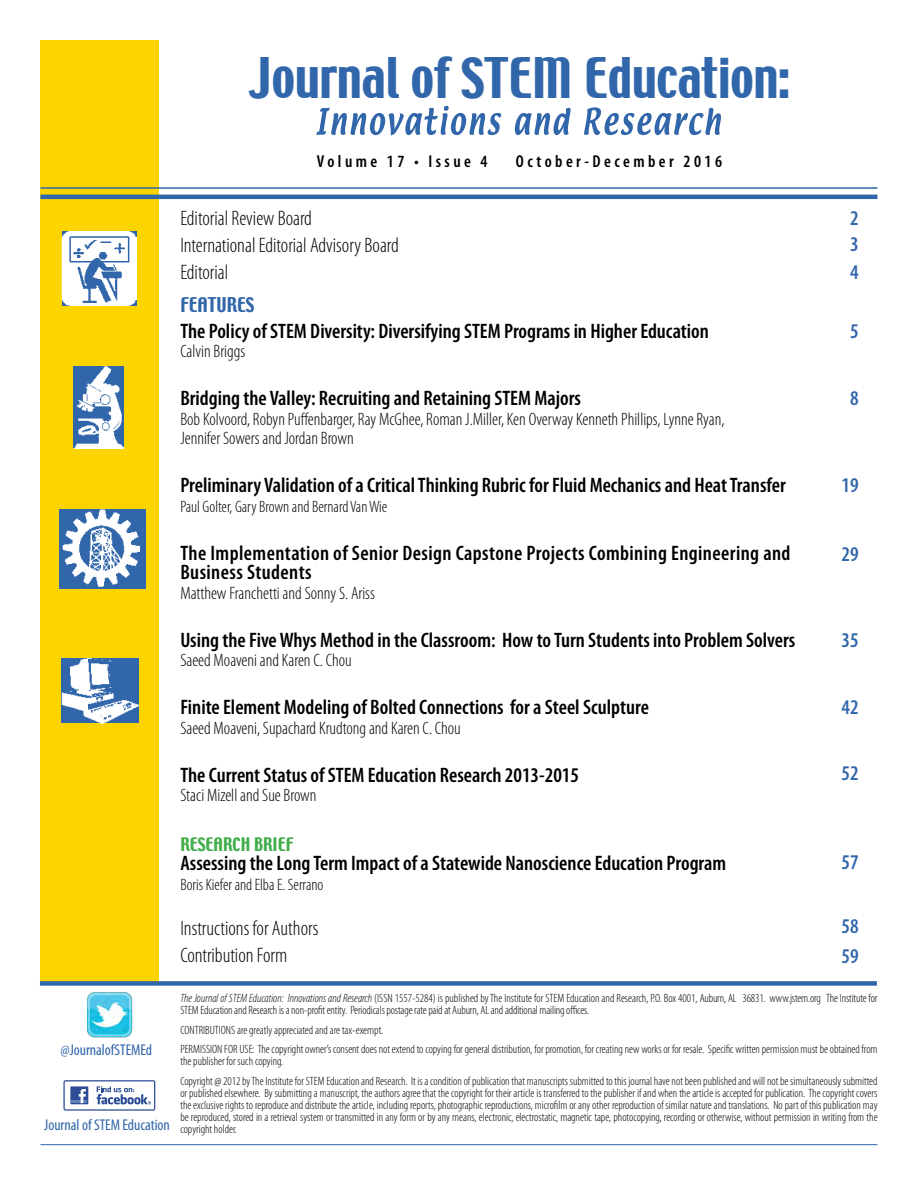
<style>
.page{position:relative;width:918px;height:1188px;background:#fff}
.page>*{position:absolute;margin:0;border:0;box-sizing:border-box;transform-origin:0 0}
.t1{font:49.5px "Techno";color:#3166aa}
.t2{font:600 condensed 21px "Myriad Pro";color:#000}
.t3{font:300 condensed 21px/27px "Myriad Pro";color:#000}
.t4{font:600 condensed 21px/19.5px "Myriad Pro";letter-spacing:.02em;color:#000}
.t5{font:600 condensed 21px/25.5px "Myriad Pro";color:#3166aa}
.t6{font:300 condensed 18px/19.5px "Myriad Pro";color:#000}
.t7{font:18px "Techno";color:#3166aa}
.t8{font:600 condensed 17.25px "Myriad Pro";letter-spacing:.2em;color:#000}
.t9{font:300 condensed 16.5px "Myriad Pro";color:#000}
.t10{font:16.5px "Techno";color:#41ad49}
.t11{font:condensed 15.6px "Myriad Pro";color:#3166aa}
.t12{font:300 condensed 12px/12px "Myriad Pro";color:#000}
.s1{font-style:italic}
</style>
<div class="page">
<hr style="left:40px;top:1144px;width:838px;height:1px;background:#3166aa">
<div style="left:40px;top:40px;width:119px;height:943px;background:#fcd400"></div>
<hr style="left:40px;top:187px;width:838px;height:2px;background:#3166aa">
<hr style="left:40px;top:195px;width:838px;height:4px;background:#3166aa">
<svg style="left:316px;top:106px;width:185px;height:29px"></svg>
<svg style="left:515px;top:108px;width:56px;height:27px"></svg>
<svg style="left:584px;top:107px;width:137px;height:28px"></svg>
<img style="left:74px;top:367px;width:50px;height:81px">
<img style="left:59px;top:509px;width:87px;height:80px">
<img style="left:61px;top:659px;width:78px;height:64px">
<img style="left:62px;top:231px;width:75px;height:75px">
<div style="left:40px;top:981px;width:837px;height:5px;background:#3166aa"></div>
<img style="left:87px;top:992px;width:46px;height:46px">
<svg style="left:63px;top:1080px;width:92px;height:31px"></svg>
<h1 class="t1" style="left:249px;top:44px;width:542px">Journal of STEM Education:</h1>
<h3 class="t8" style="left:317px;top:151px;width:172px">Volume 17 • Issue 4</h3>
<h3 class="t8" style="left:516px;top:151px;width:208px">October-December 2016</h3>
<h2 class="t3" style="left:180px;top:205px;width:220px">Editorial Review Board<br>International Editorial Advisory Board<br>Editorial</h2>
<h3 class="t7" style="left:180px;top:293px;width:75px">FEATURES</h3>
<h2 class="t2" style="left:180px;top:318px;width:530px">The Policy of STEM Diversity: Diversifying STEM Programs in Higher Education</h2>
<h3 class="t6" style="left:180px;top:341px;width:66px">Calvin Briggs</h3>
<h2 class="t2" style="left:180px;top:385px;width:402px">Bridging the Valley: Recruiting and Retaining STEM Majors</h2>
<h3 class="t6" style="left:180px;top:409px;width:546px">Bob Kolvoord, Robyn Puffenbarger, Ray McGhee, Roman J.Miller, Ken Overway Kenneth Phillips, Lynne Ryan,<br>Jennifer Sowers and Jordan Brown</h3>
<h2 class="t2" style="left:180px;top:472px;width:607px">Preliminary Validation of a Critical Thinking Rubric for Fluid Mechanics and Heat Transfer</h2>
<h3 class="t9" style="left:180px;top:496px;width:208px">Paul Golter, Gary Brown and Bernard Van Wie</h3>
<h2 class="t4" style="left:180px;top:543px;width:612px">The Implementation of Senior Design Capstone Projects Combining Engineering and<br>Business Students</h2>
<h3 class="t6" style="left:180px;top:583px;width:196px">Matthew Franchetti and Sonny S. Ariss</h3>
<h2 class="t2" style="left:180px;top:627px;width:616px">Using the Five Whys Method in the Classroom: How to Turn Students into Problem Solvers</h2>
<h3 class="t6" style="left:180px;top:650px;width:173px">Saeed Moaveni and Karen C. Chou</h3>
<h2 class="t2" style="left:180px;top:694px;width:470px">Finite Element Modeling of Bolted Connections for a Steel Sculpture</h2>
<h3 class="t6" style="left:180px;top:718px;width:282px">Saeed Moaveni, Supachard Krudtong and Karen C. Chou</h3>
<h2 class="t2" style="left:180px;top:762px;width:400px">The Current Status of STEM Education Research 2013-2015</h2>
<h3 class="t6" style="left:180px;top:785px;width:138px">Staci Mizell and Sue Brown</h3>
<h3 class="t10" style="left:180px;top:833px;width:115px">RESEARCH BRIEF</h3>
<h2 class="t2" style="left:180px;top:850px;width:547px">Assessing the Long Term Impact of a Statewide Nanoscience Education Program</h2>
<h3 class="t9" style="left:180px;top:874px;width:145px">Boris Kiefer and Elba E. Serrano</h3>
<h2 class="t3" style="left:180px;top:914px;width:139px">Instructions for Authors<br>Contribution Form</h2>
<h2 class="t5" style="left:850px;top:205px;width:10px">2<br>3</h2>
<h2 class="t5" style="left:850px;top:259px;width:10px">4</h2>
<h2 class="t5" style="left:850px;top:318px;width:10px">5</h2>
<h2 class="t5" style="left:850px;top:385px;width:10px">8</h2>
<h2 class="t5" style="left:841px;top:472px;width:19px">19</h2>
<h2 class="t5" style="left:841px;top:541px;width:19px">29</h2>
<h2 class="t5" style="left:841px;top:627px;width:19px">35</h2>
<h2 class="t5" style="left:841px;top:694px;width:19px">42</h2>
<h2 class="t5" style="left:841px;top:760px;width:19px">52</h2>
<h2 class="t5" style="left:841px;top:849px;width:19px">57</h2>
<h2 class="t5" style="left:841px;top:911px;width:19px;line-height:30px">58<br>59</h2>
<h3 class="t11" style="left:60px;top:1040px;width:93px">@JournalofSTEMEd</h3>
<h3 class="t11" style="left:44px;top:1115px;width:127px">Journal of STEM Education</h3>
<p class="t12" style="left:180px;top:992px;width:699px"><span class="s1">The Journal of STEM Education: Innovations and Research</span> (ISSN 1557-5284) is published by The Institute for STEM Education and Research, P.O. Box 4001, Auburn, AL 36831. www.jstem.org The Institute for<br>STEM Education and Research is a non-profit entity. Periodicals postage rate paid at Auburn, AL and additional mailing offices.</p>
<p class="t12" style="left:180px;top:1020px;width:699px;line-height:19.5px">CONTRIBUTIONS are greatly appreciated and are tax-exempt.<br>PERMISSION FOR USE: The copyright owner’s consent does not extend to copying for general distribution, for promotion, for creating new works or for resale. Specific written permission must be obtained from</p>
<p class="t12" style="left:180px;top:1052px;width:699px;line-height:19.5px">the publisher for such copying.<br>Copyright @ 2012 by The Institute for STEM Education and Research. It is a condition of publication that manuscripts submitted to this journal have not been published and will not be simultaneously submitted</p>
<p class="t12" style="left:180px;top:1087px;width:699px;text-align:justify">or published elsewhere. By submitting a manuscript, the authors agree that the copyright for their article is transferred to the publisher if and when the article is accepted for publication. The copyright covers the exclusive rights to reproduce and distribute the article, including reports, photographic reproductions, microfilm or any other reproduction of similar nature and translations. No part of this publication may be reproduced, stored in a retrieval system or transmitted in any form or by any means, electronic, electrostatic, magnetic tape, photocopying, recording or otherwise, without permission in writing from the copyright holder.</p>
</div>
